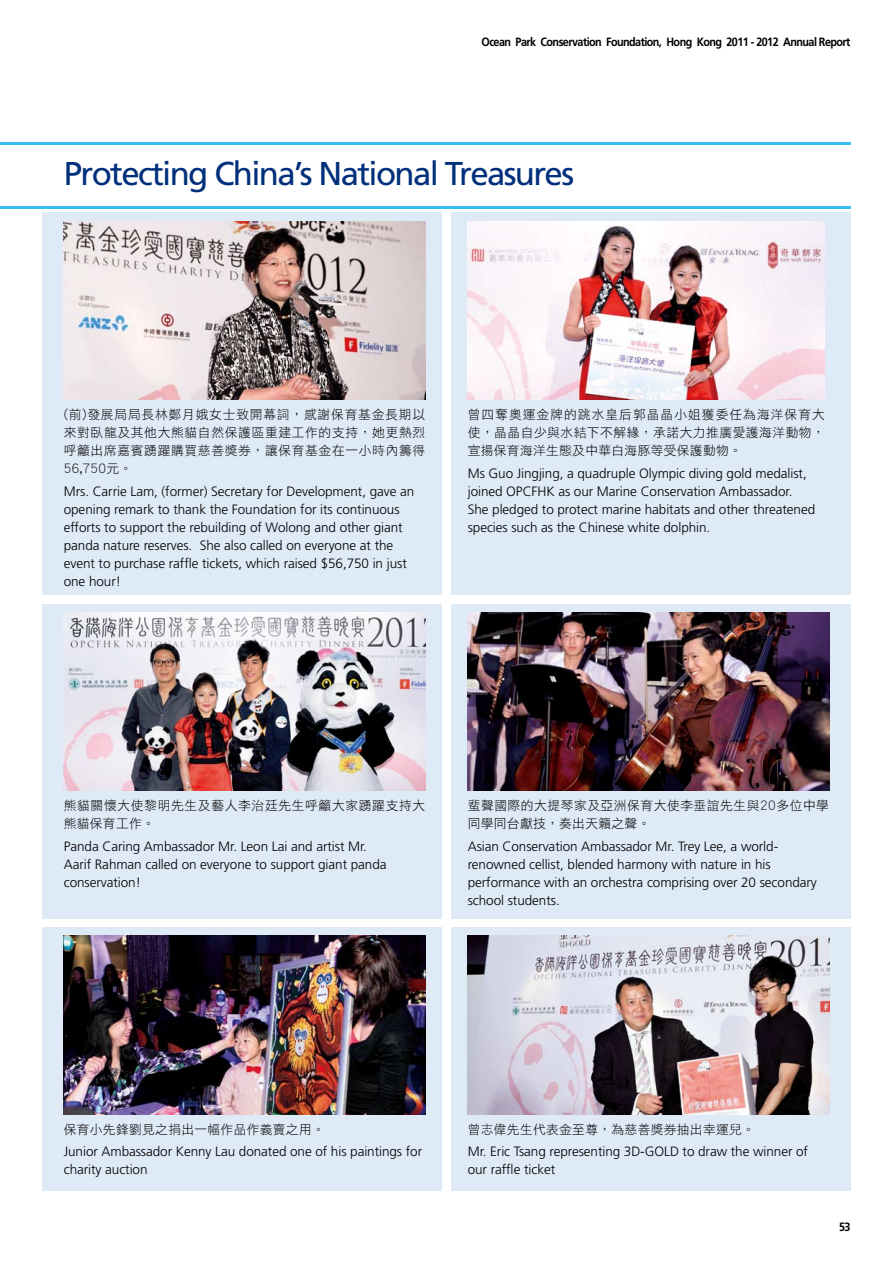
<style>
.page{position:relative;width:893px;height:1263px;background:#fff}
.page>*{position:absolute;margin:0;border:0;box-sizing:border-box;transform-origin:0 0}
.t1{font:33px "Frutiger";letter-spacing:-.05em;color:#002f7b}
.t2{font:300 13.5px/18px "Frutiger";letter-spacing:-.005em;color:#000}
.t3{font:12.75px/18px "DF Hei HK W3";letter-spacing:.04em;color:#000;text-align:justify}
.t4{font:700 12px "Frutiger";letter-spacing:-.05em;color:#000;scale:.9 1}
</style>
<div class="page">
<hr style="left:0;top:206px;width:850px;height:2px;background:#36bef0">
<hr style="left:0;top:142px;width:850px;height:3px;background:#36bef0">
<div style="left:451px;top:213px;width:399px;height:382px;background:#dfeaf7"></div>
<div style="left:43px;top:213px;width:399px;height:382px;background:#dfeaf7"></div>
<img style="left:64px;top:221px;width:361px;height:179px">
<img style="left:468px;top:221px;width:357px;height:179px">
<div style="left:451px;top:604px;width:399px;height:314px;background:#dfeaf7"></div>
<div style="left:43px;top:604px;width:399px;height:314px;background:#dfeaf7"></div>
<img style="left:64px;top:612px;width:361px;height:179px">
<img style="left:468px;top:612px;width:361px;height:179px">
<div style="left:451px;top:927px;width:399px;height:264px;background:#dfeaf7"></div>
<div style="left:43px;top:927px;width:399px;height:264px;background:#dfeaf7"></div>
<img style="left:64px;top:935px;width:361px;height:179px">
<img style="left:468px;top:935px;width:361px;height:179px">
<p class="t4" style="left:481px;top:35px;width:411px">Ocean Park Conservation Foundation, Hong Kong 2011 - 2012 Annual Report</p>
<h1 class="t1" style="left:64px;top:154px;width:512px">Protecting China’s National Treasures</h1>
<p class="t3" style="left:64px;top:405px;width:363px">(前)發展局局長林鄭月娥女士致開幕詞，感謝保育基金長期以來對臥龍及其他大熊貓自然保護區重建工作的支持，她更熱烈呼籲出席嘉賓踴躍購買慈善獎券，讓保育基金在一小時內籌得56,750元。</p>
<p class="t2" style="left:64px;top:482px;width:352px">Mrs. Carrie Lam, (former) Secretary for Development, gave an opening remark to thank the Foundation for its continuous efforts to support the rebuilding of Wolong and other giant panda nature reserves. She also called on everyone at the event to purchase raffle tickets, which raised $56,750 in just one hour!</p>
<p class="t3" style="left:468px;top:405px;width:359px">曾四奪奧運金牌的跳水皇后郭晶晶小姐獲委任為海洋保育大使，晶晶自少與水結下不解緣，承諾大力推廣愛護海洋動物，宣揚保育海洋生態及中華白海豚等受保護動物。</p>
<p class="t2" style="left:468px;top:464px;width:349px">Ms Guo Jingjing, a quadruple Olympic diving gold medalist, joined OPCFHK as our Marine Conservation Ambassador.<br>She pledged to protect marine habitats and other threatened species such as the Chinese white dolphin.</p>
<p class="t3" style="left:64px;top:797px;width:363px">熊貓關懷大使黎明先生及藝人李治廷先生呼籲大家踴躍支持大熊貓保育工作。</p>
<p class="t2" style="left:64px;top:838px;width:324px">Panda Caring Ambassador Mr. Leon Lai and artist Mr.<br>Aarif Rahman called on everyone to support giant panda conservation!</p>
<p class="t3" style="left:468px;top:797px;width:363px">蜚聲國際的大提琴家及亞洲保育大使李垂誼先生與20多位中學同學同台獻技，奏出天籟之聲。</p>
<p class="t2" style="left:468px;top:838px;width:351px">Asian Conservation Ambassador Mr. Trey Lee, a world&shy;renowned cellist, blended harmony with nature in his performance with an orchestra comprising over 20 secondary school students.</p>
<p class="t3" style="left:64px;top:1120px;width:263px">保育小先鋒劉見之捐出一幅作品作義賣之用。</p>
<p class="t2" style="left:64px;top:1143px;width:360px">Junior Ambassador Kenny Lau donated one of his paintings for charity auction</p>
<p class="t3" style="left:468px;top:1120px;width:289px">曾志偉先生代表金至尊，為慈善獎券抽出幸運兒。</p>
<p class="t2" style="left:468px;top:1143px;width:342px">Mr. Eric Tsang representing 3D-GOLD to draw the winner of our raffle ticket</p>
<p class="t4" style="left:839px;top:1219px;width:14px">53</p>
</div>
